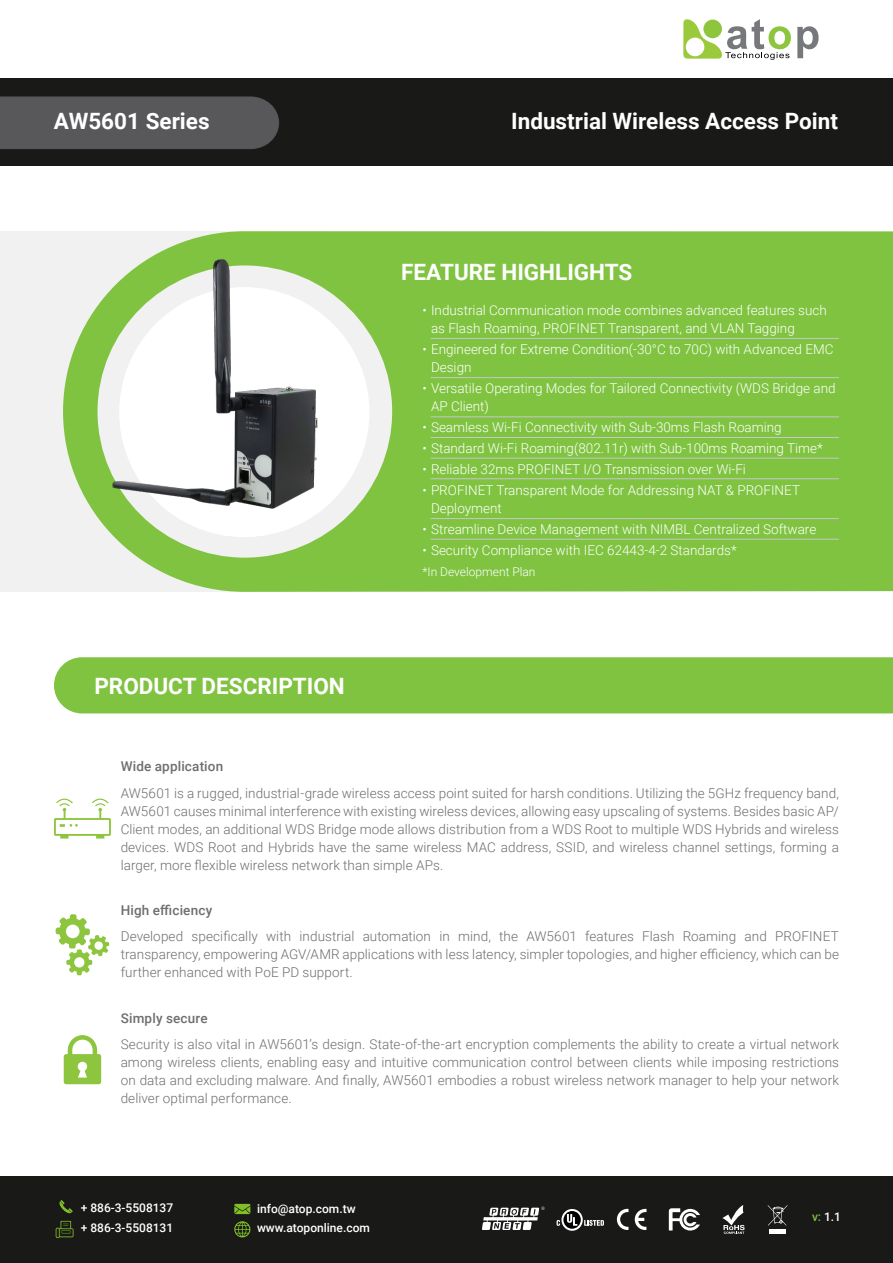
<style>
.page{position:relative;width:893px;height:1263px;background:#fff}
.page>*{position:absolute;margin:0;border:0;box-sizing:border-box;transform-origin:0 0}
.t1{font:700 22.5px "Roboto";color:#fff}
.t2{font:300 13.5px/18px "Roboto";letter-spacing:.005em;color:#6d6e71;text-align:justify}
.t3{font:300 13.5px/18px "Roboto";color:#fff}
.t4{font:500 13.5px "Roboto";letter-spacing:.015em;color:#6d6e71}
.t5{font:500 12px/19.5px "Roboto";color:#fff}
.t6{font:300 12px "Roboto";color:#fff}
.s1{color:#80c341}
</style>
<div class="page">
<div style="left:0;top:1176px;width:893px;height:87px;background:#191918"></div>
<svg style="left:683px;top:19px;width:108px;height:41px"></svg>
<svg style="left:797px;top:26px;width:22px;height:32px"></svg>
<svg style="left:56px;top:1221px;width:18px;height:17px"></svg>
<svg style="left:234px;top:1204px;width:16px;height:10px"></svg>
<svg style="left:234px;top:1221px;width:16px;height:16px"></svg>
<svg style="left:59px;top:1200px;width:14px;height:13px"></svg>
<svg style="left:635px;top:1209px;width:11px;height:21px"></svg>
<svg style="left:617px;top:1209px;width:11px;height:21px"></svg>
<svg style="left:669px;top:1208px;width:31px;height:22px"></svg>
<svg style="left:722px;top:1205px;width:23px;height:29px"></svg>
<svg style="left:584px;top:1220px;width:20px;height:6px"></svg>
<svg style="left:561px;top:1209px;width:22px;height:22px"></svg>
<svg style="left:563px;top:1211px;width:18px;height:18px"></svg>
<svg style="left:567px;top:1214px;width:10px;height:12px"></svg>
<svg style="left:557px;top:1220px;width:3px;height:6px"></svg>
<hr style="left:769px;top:1230px;width:17px;height:4px;background:#fff">
<svg style="left:768px;top:1205px;width:19px;height:20px"></svg>
<svg style="left:482px;top:1207px;width:63px;height:23px"></svg>
<div style="left:0;top:79px;width:893px;height:87px;background:#191918"></div>
<div style="left:0;top:97px;width:279px;height:52px;background:#58585b"></div>
<div style="left:0;top:231px;width:893px;height:361px;background:#f1f1f2"></div>
<svg style="left:63px;top:231px;width:830px;height:361px;background:#8bc753"></svg>
<div style="left:54px;top:657px;width:839px;height:56px;background:#80c341"></div>
<hr style="left:431px;top:338px;width:408px;height:1px;background:#c6c8ca">
<hr style="left:431px;top:377px;width:408px;height:1px;background:#c6c8ca">
<hr style="left:431px;top:416px;width:408px;height:1px;background:#c6c8ca">
<hr style="left:431px;top:437px;width:408px;height:1px;background:#c6c8ca">
<hr style="left:431px;top:458px;width:408px;height:1px;background:#c6c8ca">
<hr style="left:431px;top:478px;width:408px;height:1px;background:#c6c8ca">
<hr style="left:431px;top:518px;width:408px;height:1px;background:#c6c8ca">
<hr style="left:431px;top:539px;width:408px;height:1px;background:#c6c8ca">
<div style="left:119px;top:287px;width:250px;height:250px;background:#fff;border-radius:50%"></div>
<svg style="left:56px;top:914px;width:53px;height:61px"></svg>
<svg style="left:54px;top:798px;width:57px;height:40px"></svg>
<svg style="left:64px;top:1035px;width:37px;height:49px"></svg>
<img style="left:104px;top:251px;width:232px;height:268px">
<h1 class="t1" style="left:54px;top:105px;width:157px">AW5601 Series</h1>
<h1 class="t1" style="left:511px;top:105px;width:328px">Industrial Wireless Access Point</h1>
<h1 class="t1" style="left:401px;top:257px;width:233px">FEATURE HIGHLIGHTS</h1>
<h1 class="t1" style="left:94px;top:670px;width:252px">PRODUCT DESCRIPTION</h1>
<p class="t3" style="left:431px;top:301px;width:397px;text-indent:-9px">• Industrial Communication mode combines advanced features such as Flash Roaming, PROFINET Transparent, and VLAN Tagging</p>
<p class="t3" style="left:431px;top:340px;width:404px;text-indent:-9px">• Engineered for Extreme Condition(-30°C to 70C) with Advanced EMC<br>Design</p>
<p class="t3" style="left:431px;top:379px;width:406px;text-indent:-9px">• Versatile Operating Modes for Tailored Connectivity (WDS Bridge and<br>AP Client)</p>
<p class="t3" style="left:422px;top:418px;width:361px">• Seamless Wi-Fi Connectivity with Sub-30ms Flash Roaming</p>
<p class="t3" style="left:422px;top:439px;width:402px">• Standard Wi-Fi Roaming(802.11r) with Sub-100ms Roaming Time*</p>
<p class="t3" style="left:422px;top:460px;width:325px">• Reliable 32ms PROFINET I/O Transmission over Wi-Fi</p>
<p class="t3" style="left:431px;top:481px;width:371px;text-indent:-9px">• PROFINET Transparent Mode for Addressing NAT &amp; PROFINET<br>Deployment</p>
<p class="t3" style="left:422px;top:520px;width:395px">• Streamline Device Management with NIMBL Centralized Software</p>
<p class="t3" style="left:422px;top:541px;width:316px">• Security Compliance with IEC 62443-4-2 Standards*</p>
<p class="t6" style="left:422px;top:563px;width:115px">*In Development Plan</p>
<p class="t4" style="left:121px;top:757px;width:104px">Wide application</p>
<p class="t2" style="left:121px;top:783px;width:720px">AW5601 is a rugged, industrial-grade wireless access point suited for harsh conditions. Utilizing the 5GHz frequency band, AW5601 causes minimal interference with existing wireless devices, allowing easy upscaling of systems. Besides basic AP/ Client modes, an additional WDS Bridge mode allows distribution from a WDS Root to multiple WDS Hybrids and wireless devices. WDS Root and Hybrids have the same wireless MAC address, SSID, and wireless channel settings, forming a larger, more flexible wireless network than simple APs.</p>
<p class="t4" style="left:121px;top:900px;width:93px">High efficiency</p>
<p class="t2" style="left:121px;top:927px;width:720px">Developed specifically with industrial automation in mind, the AW5601 features Flash Roaming and PROFINET transparency, empowering AGV/AMR applications with less latency, simpler topologies, and higher efficiency, which can be further enhanced with PoE PD support.</p>
<p class="t4" style="left:121px;top:1008px;width:89px">Simply secure</p>
<p class="t2" style="left:121px;top:1035px;width:720px">Security is also vital in AW5601’s design. State-of-the-art encryption complements the ability to create a virtual network among wireless clients, enabling easy and intuitive communication control between clients while imposing restrictions on data and excluding malware. And finally, AW5601 embodies a robust wireless network manager to help your network deliver optimal performance.</p>
<p class="t5" style="left:81px;top:1198px;width:94px">+ 886-3-5508137 + 886-3-5508131</p>
<p class="t5" style="left:257px;top:1198px;width:114px">info@atop.com.tw www.atoponline.com</p>
<p class="t5" style="left:812px;top:1207px;width:31px"><span class="s1">v:</span> 1.1</p>
</div>
